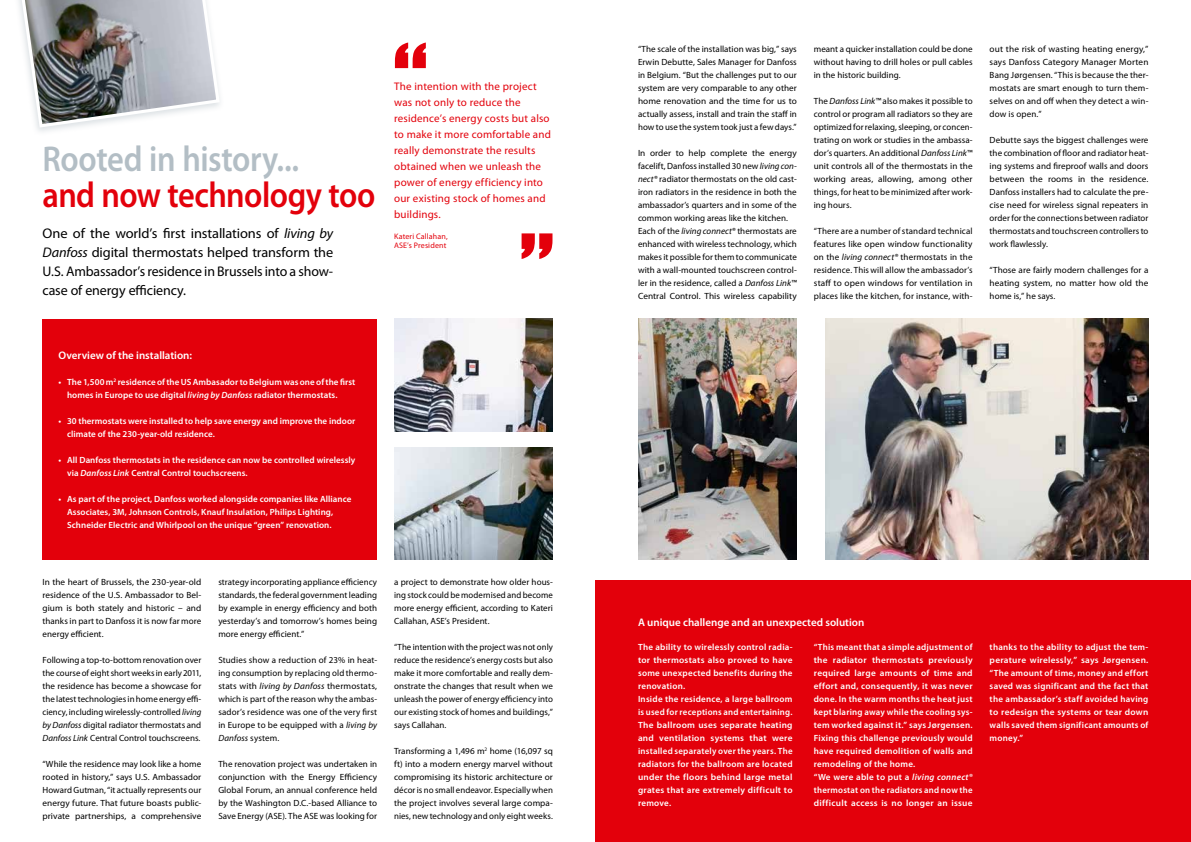
<style>
.page{position:relative;width:1191px;height:842px;background:#fff}
.page>*{position:absolute;margin:0;border:0;box-sizing:border-box;transform-origin:0 0}
.t1{font:600 36px "Myriad Pro";letter-spacing:-.015em;color:#e3000b;scale:.9 1}
.t2{font:600 36px "Myriad Pro";letter-spacing:-.015em;color:#b3bec5;scale:.9 1}
.t3{font:14px/19px "Myriad Pro";letter-spacing:-.005em;color:#000;text-align:justify}
.t4{font:11px/16px "Myriad Pro";letter-spacing:.015em;color:#e3000b}
.t5{font:600 11px "Myriad Pro";color:#fff}
.t6{font:9px/13px "Myriad Pro";letter-spacing:.005em;color:#000;text-align:justify}
.t7{font:600 9px/13px "Myriad Pro";letter-spacing:.025em;color:#fff}
.t8{font:600 9px/13px "Myriad Pro";letter-spacing:.005em;color:#fff}
.t9{font:8px/9px "Myriad Pro";letter-spacing:.015em;color:#e3000b}
.s1{font-style:italic}
</style>
<div class="page">
<img style="left:825px;top:319px;width:323px;height:241px">
<div style="left:595px;top:580px;width:596px;height:262px;background:#e3000b"></div>
<div style="left:43px;top:319px;width:334px;height:241px;background:#e3000b"></div>
<img style="left:394px;top:319px;width:159px;height:112px">
<img style="left:638px;top:319px;width:159px;height:241px">
<img style="left:394px;top:448px;width:159px;height:112px">
<svg style="left:395px;top:43px;width:31px;height:25px"></svg>
<svg style="left:521px;top:233px;width:31px;height:26px"></svg>
<svg style="left:18px;top:0;width:202px;height:129px"></svg>
<h1 class="t2" style="left:43px;top:136px;width:287px">Rooted in history...</h1>
<h1 class="t1" style="left:43px;top:172px;width:371px">and now technology too</h1>
<h2 class="t3" style="left:43px;top:223px;width:292px">One of the world’s first installations of <span class="s1">living by Danfoss</span> digital thermostats helped transform the U.S. Ambassador’s residence in Brussels into a show&shy;case of energy efficiency.</h2>
<p class="t4" style="left:394px;top:78px;width:158px">The intention with the project was not only to reduce the residence’s energy costs but also to make it more comfortable and really demonstrate the results obtained when we unleash the power of energy efficiency into our existing stock of homes and buildings.</p>
<p class="t9" style="left:394px;top:232px;width:55px">Kateri Callahan,<br>ASE’s President</p>
<p class="t5" style="left:59px;top:348px;width:135px">Overview of the installation:</p>
<p class="t8" style="left:67px;top:375px;width:290px;text-indent:-9px">• The 1,500 m<sup>2</sup> residence of the US Ambasador to Belgium was one of the first homes in Europe to use digital <span class="s1">living by Danfoss</span> radiator thermostats.</p>
<p class="t8" style="left:67px;top:414px;width:290px;text-indent:-9px">• 30 thermostats were installed to help save energy and improve the indoor climate of the 230-year-old residence.</p>
<p class="t8" style="left:67px;top:453px;width:290px;text-indent:-9px">• All Danfoss thermostats in the residence can now be controlled wirelessly via <span class="s1">Danfoss Link</span> Central Control touchscreens.</p>
<p class="t8" style="left:67px;top:492px;width:286px;text-indent:-9px">• As part of the project, Danfoss worked alongside companies like Alliance<br>Associates, 3M, Johnson Controls, Knauf Insulation, Philips Lighting,<br>Schneider Electric and Whirlpool on the unique “green” renovation.</p>
<p class="t6" style="left:43px;top:575px;width:160px">In the heart of Brussels, the 230-year-old residence of the U.S. Ambassador to Bel&shy;gium is both stately and historic – and thanks in part to Danfoss it is now far more energy efficient.</p>
<p class="t6" style="left:43px;top:653px;width:160px">Following a top-to-bottom renovation over the course of eight short weeks in early 2011, the residence has become a showcase for the latest technologies in home energy effi&shy;ciency, including wirelessly-controlled <span class="s1">living by Danfoss</span> digital radiator thermostats and <span class="s1">Danfoss Link</span> Central Control touchscreens.</p>
<p class="t6" style="left:43px;top:757px;width:160px">“While the residence may look like a home rooted in history,” says U.S. Ambassador Howard Gutman, “it actually represents our energy future. That future boasts public&shy;private partnerships, a comprehensive</p>
<p class="t6" style="left:218px;top:575px;width:160px">strategy incorporating appliance efficiency standards, the federal government leading by example in energy efficiency and both yesterday’s and tomorrow’s homes being more energy efficient.”</p>
<p class="t6" style="left:218px;top:653px;width:160px">Studies show a reduction of 23% in heat&shy;ing consumption by replacing old thermo&shy;stats with <span class="s1">living by Danfoss</span> thermostats, which is part of the reason why the ambas&shy;sador’s residence was one of the very first in Europe to be equipped with a <span class="s1">living by Danfoss</span> system.</p>
<p class="t6" style="left:218px;top:757px;width:160px">The renovation project was undertaken in conjunction with the Energy Efficiency Global Forum, an annual conference held by the Washington D.C.-based Alliance to Save Energy (ASE). The ASE was looking for</p>
<p class="t6" style="left:394px;top:575px;width:160px">a project to demonstrate how older hous&shy;ing stock could be modernised and become more energy efficient, according to Kateri Callahan, ASE’s President.</p>
<p class="t6" style="left:394px;top:640px;width:160px">“The intention with the project was not only reduce the residence’s energy costs but also make it more comfortable and really dem&shy;onstrate the changes that result when we unleash the power of energy efficiency into our existing stock of homes and buildings,” says Callahan.</p>
<p class="t6" style="left:394px;top:744px;width:160px">Transforming a 1,496 m<sup>2</sup> home (16,097 sq ft) into a modern energy marvel without compromising its historic architecture or décor is no small endeavor. Especially when the project involves several large compa&shy;nies, new technology and only eight weeks.</p>
<p class="t6" style="left:638px;top:42px;width:160px">“The scale of the installation was big,” says Erwin Debutte, Sales Manager for Danfoss in Belgium. “But the challenges put to our system are very comparable to any other home renovation and the time for us to actually assess, install and train the staff in how to use the system took just a few days.”</p>
<p class="t6" style="left:638px;top:146px;width:160px;text-align:left">In order to help complete the energy facelift, Danfoss installed 30 new <span class="s1">living con&shy;nect®</span> radiator thermostats on the old cast&shy;iron radiators in the residence in both the ambassador’s quarters and in some of the common working areas like the kitchen.<br>Each of the <span class="s1">living connect®</span> thermostats are enhanced with wireless technology, which makes it possible for them to communicate with a wall-mounted touchscreen control&shy;ler in the residence, called a <span class="s1">Danfoss Link™ </span>Central Control. This wireless capability</p>
<p class="t6" style="left:814px;top:42px;width:160px">meant a quicker installation could be done without having to drill holes or pull cables in the historic building.</p>
<p class="t6" style="left:814px;top:94px;width:160px">The <span class="s1">Danfoss Link™</span> also makes it possible to control or program all radiators so they are optimized for relaxing, sleeping, or concen&shy;trating on work or studies in the ambassa&shy;dor’s quarters. An additional <span class="s1">Danfoss Link™ </span>unit controls all of the thermostats in the working areas, allowing, among other things, for heat to be minimized after work&shy;ing hours.</p>
<p class="t6" style="left:814px;top:224px;width:160px">“There are a number of standard technical features like open window functionality on the <span class="s1">living connect®</span> thermostats in the residence. This will allow the ambassador’s staff to open windows for ventilation in places like the kitchen, for instance, with-</p>
<p class="t6" style="left:989px;top:42px;width:160px">out the risk of wasting heating energy,” says Danfoss Category Manager Morten Bang Jørgensen. “This is because the ther&shy;mostats are smart enough to turn them&shy;selves on and off when they detect a win&shy;dow is open.”</p>
<p class="t6" style="left:989px;top:133px;width:160px">Debutte says the biggest challenges were the combination of floor and radiator heat&shy;ing systems and fireproof walls and doors between the rooms in the residence.<br>Danfoss installers had to calculate the pre&shy;cise need for wireless signal repeaters in order for the connections between radiator thermostats and touchscreen controllers to work flawlessly.</p>
<p class="t6" style="left:989px;top:263px;width:160px">“Those are fairly modern challenges for a heating system, no matter how old the home is,” he says.</p>
<p class="t5" style="left:638px;top:616px;width:228px">A unique challenge and an unexpected solution</p>
<p class="t7" style="left:638px;top:640px;width:156px">The ability to wirelessly control radia&shy;tor thermostats also proved to have some unexpected benefits during the renovation.<br>Inside the residence, a large ballroom is used for receptions and entertaining.<br>The ballroom uses separate heating and ventilation systems that were installed separately over the years. The radiators for the ballroom are located under the floors behind large metal grates that are extremely difficult to remove.</p>
<p class="t7" style="left:814px;top:640px;width:160px">“This meant that a simple adjustment of the radiator thermostats previously required large amounts of time and effort and, consequently, it was never done. In the warm months the heat just kept blaring away while the cooling sys&shy;tem worked against it.” says Jørgensen.<br>Fixing this challenge previously would have required demolition of walls and remodeling of the home.<br>“We were able to put a <span class="s1">living connect® </span>thermostat on the radiators and now the difficult access is no longer an issue</p>
<p class="t7" style="left:989px;top:640px;width:160px;text-align:justify">thanks to the ability to adjust the tem&shy;perature wirelessly,” says Jørgensen. “The amount of time, money and effort saved was significant and the fact that the ambassador’s staff avoided having to redesign the systems or tear down walls saved them significant amounts of money.”</p>
</div>
